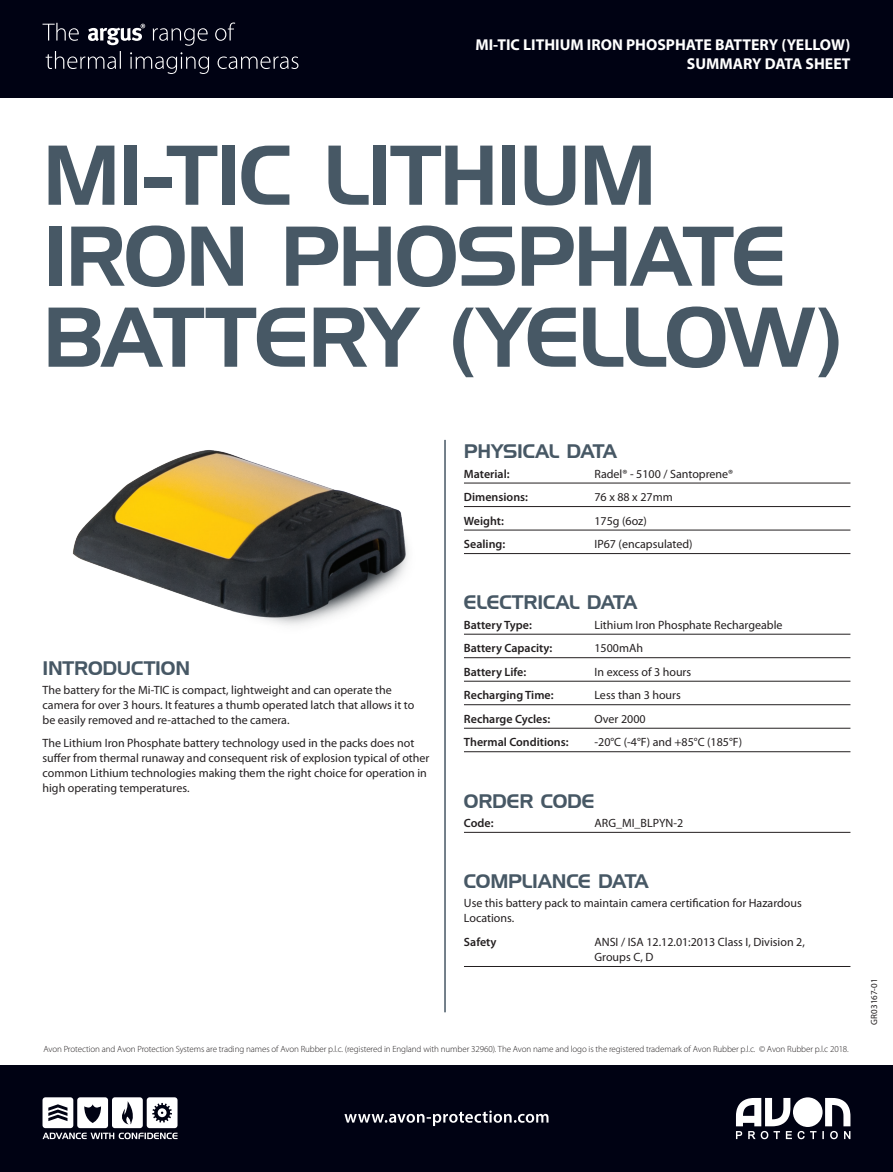
<style>
.page{position:relative;width:893px;height:1172px;background:#fff}
.page>*{position:absolute;margin:0;border:0;box-sizing:border-box;transform-origin:0 0}
.t1{font:84px/81px "Hanzel Normal";letter-spacing:-.025em;color:#475865}
.t2{font:19.5px "Hanzel Normal";letter-spacing:-.01em;color:#475865}
.t3{font:700 15.75px/18.9px "Myriad Pro";color:#fff;text-align:right}
.t4{font:12px/15px "Myriad Pro";color:#231f20}
.t5{font:600 12px "Myriad Pro";color:#231f20}
.t6{font:300 9px "Myriad Pro";letter-spacing:-.01em;color:#231f20}
.t7{font:9px "Myriad Pro";letter-spacing:-.005em;color:#231f20}
</style>
<div class="page">
<div style="left:0;top:1066px;width:893px;height:106px;background:#000213"></div>
<svg style="left:793px;top:1097px;width:30px;height:30px"></svg>
<svg style="left:736px;top:1098px;width:80px;height:41px"></svg>
<svg style="left:822px;top:1098px;width:28px;height:41px"></svg>
<div style="left:0;top:0;width:893px;height:98px;background:#000213"></div>
<svg style="left:43px;top:23px;width:255px;height:51px"></svg>
<svg style="left:344px;top:1110px;width:204px;height:16px"></svg>
<svg style="left:43px;top:1097px;width:135px;height:42px"></svg>
<img style="left:72px;top:450px;width:336px;height:176px">
<hr style="left:464px;top:483px;width:386px;height:1px;background:#231f20">
<hr style="left:464px;top:506px;width:386px;height:1px;background:#231f20">
<hr style="left:464px;top:530px;width:386px;height:1px;background:#231f20">
<hr style="left:464px;top:553px;width:386px;height:1px;background:#231f20">
<hr style="left:464px;top:634px;width:386px;height:1px;background:#231f20">
<hr style="left:464px;top:657px;width:386px;height:1px;background:#231f20">
<hr style="left:464px;top:681px;width:386px;height:1px;background:#231f20">
<hr style="left:464px;top:704px;width:386px;height:1px;background:#231f20">
<hr style="left:464px;top:728px;width:386px;height:1px;background:#231f20">
<hr style="left:464px;top:751px;width:386px;height:1px;background:#231f20">
<hr style="left:464px;top:832px;width:386px;height:1px;background:#231f20">
<hr style="left:464px;top:966px;width:386px;height:1px;background:#231f20">
<hr style="left:444px;top:440px;width:2px;height:572px;background:#475865">
<h3 class="t3" style="left:475px;top:35px;width:376px">MI-TIC LITHIUM IRON PHOSPHATE BATTERY (YELLOW)<br>SUMMARY DATA SHEET</h3>
<h1 class="t1" style="left:43px;top:134px;width:802px">MI-TIC LITHIUM<br>IRON PHOSPHATE<br>BATTERY (YELLOW)</h1>
<h2 class="t2" style="left:43px;top:656px;width:149px">INTRODUCTION</h2>
<p class="t4" style="left:43px;top:682px;width:373px">The battery for the Mi-TIC is compact, lightweight and can operate the camera for over 3 hours. It features a thumb operated latch that allows it to be easily removed and re-attached to the camera.</p>
<p class="t4" style="left:43px;top:736px;width:388px">The Lithium Iron Phosphate battery technology used in the packs does not suffer from thermal runaway and consequent risk of explosion typical of other common Lithium technologies making them the right choice for operation in high operating temperatures.</p>
<h2 class="t2" style="left:464px;top:440px;width:154px">PHYSICAL DATA</h2>
<p class="t5" style="left:464px;top:466px;width:47px">Material:</p>
<p class="t4" style="left:594px;top:466px;width:140px">Radel® - 5100 / Santoprene®</p>
<p class="t5" style="left:464px;top:489px;width:66px">Dimensions:</p>
<p class="t4" style="left:594px;top:489px;width:80px">76 x 88 x 27mm</p>
<p class="t5" style="left:464px;top:513px;width:41px">Weight:</p>
<p class="t4" style="left:594px;top:513px;width:54px">175g (6oz)</p>
<p class="t5" style="left:464px;top:536px;width:43px">Sealing:</p>
<p class="t4" style="left:594px;top:536px;width:100px">IP67 (encapsulated)</p>
<h2 class="t2" style="left:464px;top:591px;width:175px">ELECTRICAL DATA</h2>
<p class="t5" style="left:464px;top:617px;width:69px">Battery Type:</p>
<p class="t4" style="left:594px;top:617px;width:190px">Lithium Iron Phosphate Rechargeable</p>
<p class="t5" style="left:464px;top:640px;width:90px">Battery Capacity:</p>
<p class="t4" style="left:594px;top:640px;width:50px">1500mAh</p>
<p class="t5" style="left:464px;top:664px;width:64px">Battery Life:</p>
<p class="t4" style="left:594px;top:664px;width:98px">In excess of 3 hours</p>
<p class="t5" style="left:464px;top:687px;width:91px">Recharging Time:</p>
<p class="t4" style="left:594px;top:687px;width:88px">Less than 3 hours</p>
<p class="t5" style="left:464px;top:711px;width:88px">Recharge Cycles:</p>
<p class="t4" style="left:594px;top:711px;width:53px">Over 2000</p>
<p class="t5" style="left:464px;top:734px;width:106px">Thermal Conditions:</p>
<p class="t4" style="left:594px;top:734px;width:149px">-20°C (-4°F) and +85°C (185°F)</p>
<h2 class="t2" style="left:464px;top:789px;width:132px">ORDER CODE</h2>
<p class="t5" style="left:464px;top:815px;width:31px">Code:</p>
<p class="t4" style="left:594px;top:815px;width:90px">ARG_MI_BLPYN-2</p>
<h2 class="t2" style="left:464px;top:870px;width:186px">COMPLIANCE DATA</h2>
<p class="t4" style="left:464px;top:896px;width:339px">Use this battery pack to maintain camera certification for Hazardous<br>Locations.</p>
<p class="t5" style="left:464px;top:934px;width:34px">Safety</p>
<p class="t4" style="left:594px;top:934px;width:212px">ANSI / ISA 12.12.01:2013 Class I, Division 2,<br>Groups C, D</p>
<p class="t6" style="left:43px;top:1043px;width:807px">Avon Protection and Avon Protection Systems are trading names of Avon Rubber p.l.c. (registered in England with number 32960). The Avon name and logo is the registered trademark of Avon Rubber p.l.c. © Avon Rubber p.l.c 2018.</p>
<p class="t7" style="left:869px;top:1025px;width:48px;rotate:-90deg">GR03167-01</p>
</div>
